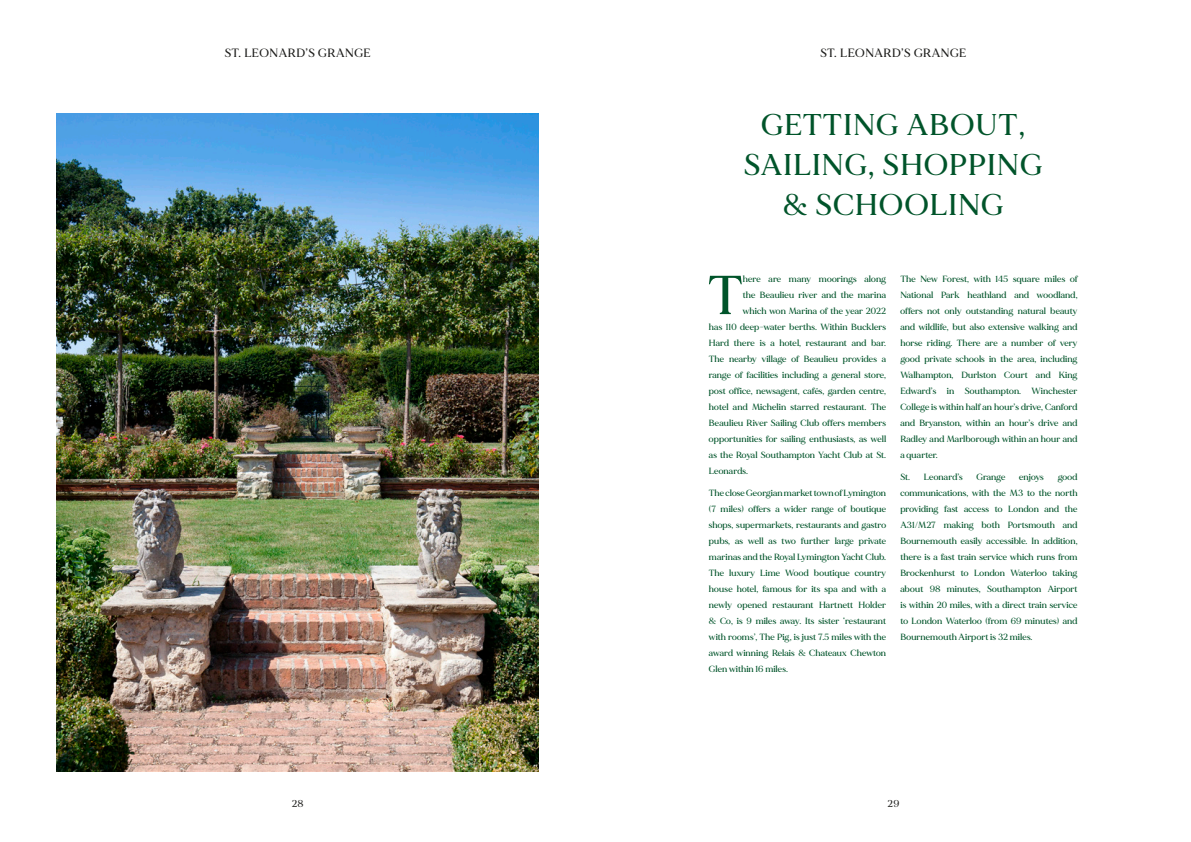
<style>
.page{position:relative;width:1191px;height:842px;background:#fff}
.page>*{position:absolute;margin:0;border:0;box-sizing:border-box;transform-origin:0 0}
.t1{font:500 54.7px "MADE Mirage";color:#00542a}
.t2{font:500 30px/40px "MADE Mirage";letter-spacing:.04em;color:#00542a;text-align:center}
.t3{font:500 12px "MADE Mirage";letter-spacing:.04em;color:#1d1d1b}
.t4{font:500 10px "MADE Mirage";color:#1d1d1b}
.t5{font:500 9px/16px "MADE Mirage";letter-spacing:.01em;color:#00542a;text-align:justify}
</style>
<div class="page">
<img style="left:57px;top:113px;width:482px;height:658px">
<h3 class="t3" style="left:225px;top:45px;width:147px">ST. LEONARD’S GRANGE</h3>
<p class="t4" style="left:292px;top:797px;width:13px">28</p>
<h3 class="t3" style="left:820px;top:45px;width:147px">ST. LEONARD’S GRANGE</h3>
<h2 class="t2" style="left:744px;top:105px;width:299px">GETTING ABOUT,<br>SAILING, SHOPPING &amp; SCHOOLING</h2>
<h1 class="t1" style="left:708px;top:260px;width:37px">T</h1>
<p class="t5" style="left:743px;top:271px;width:145px">here are many moorings along</p>
<p class="t5" style="left:743px;top:287px;width:145px">the Beaulieu river and the marina</p>
<p class="t5" style="left:743px;top:303px;width:145px">which won Marina of the year 2022</p>
<p class="t5" style="left:709px;top:319px;width:179px">has 110 deep-water berths. Within Bucklers</p>
<p class="t5" style="left:709px;top:335px;width:179px">Hard there is a hotel, restaurant and bar.</p>
<p class="t5" style="left:709px;top:351px;width:179px">The nearby village of Beaulieu provides a</p>
<p class="t5" style="left:709px;top:367px;width:179px">range of facilities including a general store,</p>
<p class="t5" style="left:709px;top:383px;width:179px">post office, newsagent, cafés, garden centre,</p>
<p class="t5" style="left:709px;top:399px;width:179px">hotel and Michelin starred restaurant. The</p>
<p class="t5" style="left:709px;top:415px;width:179px">Beaulieu River Sailing Club offers members</p>
<p class="t5" style="left:709px;top:431px;width:179px">opportunities for sailing enthusiasts, as well</p>
<p class="t5" style="left:709px;top:447px;width:179px">as the Royal Southampton Yacht Club at St.</p>
<p class="t5" style="left:709px;top:463px;width:41px">Leonards.</p>
<p class="t5" style="left:709px;top:485px;width:179px">The close Georgian market town of Lymington (7 miles) offers a wider range of boutique shops, supermarkets, restaurants and gastro pubs, as well as two further large private marinas and the Royal Lymington Yacht Club.<br>The luxury Lime Wood boutique country house hotel, famous for its spa and with a newly opened restaurant Hartnett Holder &amp; Co, is 9 miles away. Its sister ‘restaurant with rooms’, The Pig, is just 7.5 miles with the award winning Relais &amp; Chateaux Chewton Glen within 16 miles.</p>
<p class="t5" style="left:900px;top:271px;width:179px">The New Forest, with 145 square miles of National Park heathland and woodland, offers not only outstanding natural beauty and wildlife, but also extensive walking and horse riding. There are a number of very good private schools in the area, including Walhampton, Durlston Court and King Edward’s in Southampton. Winchester College is within half an hour’s drive, Canford and Bryanston, within an hour’s drive and Radley and Marlborough within an hour and a quarter.</p>
<p class="t5" style="left:900px;top:469px;width:64px">St. Leonard’s</p>
<p class="t5" style="left:976px;top:469px;width:30px">Grange</p>
<p class="t5" style="left:1019px;top:469px;width:26px">enjoys</p>
<p class="t5" style="left:900px;top:469px;width:179px;text-indent:157px">good communications, with the M3 to the north providing fast access to London and the A31/M27 making both Portsmouth and Bournemouth easily accessible. In addition, there is a fast train service which runs from Brockenhurst to London Waterloo taking about 98 minutes, Southampton Airport is within 20 miles, with a direct train service to London Waterloo (from 69 minutes) and Bournemouth Airport is 32 miles.</p>
<p class="t4" style="left:887px;top:797px;width:13px">29</p>
</div>
